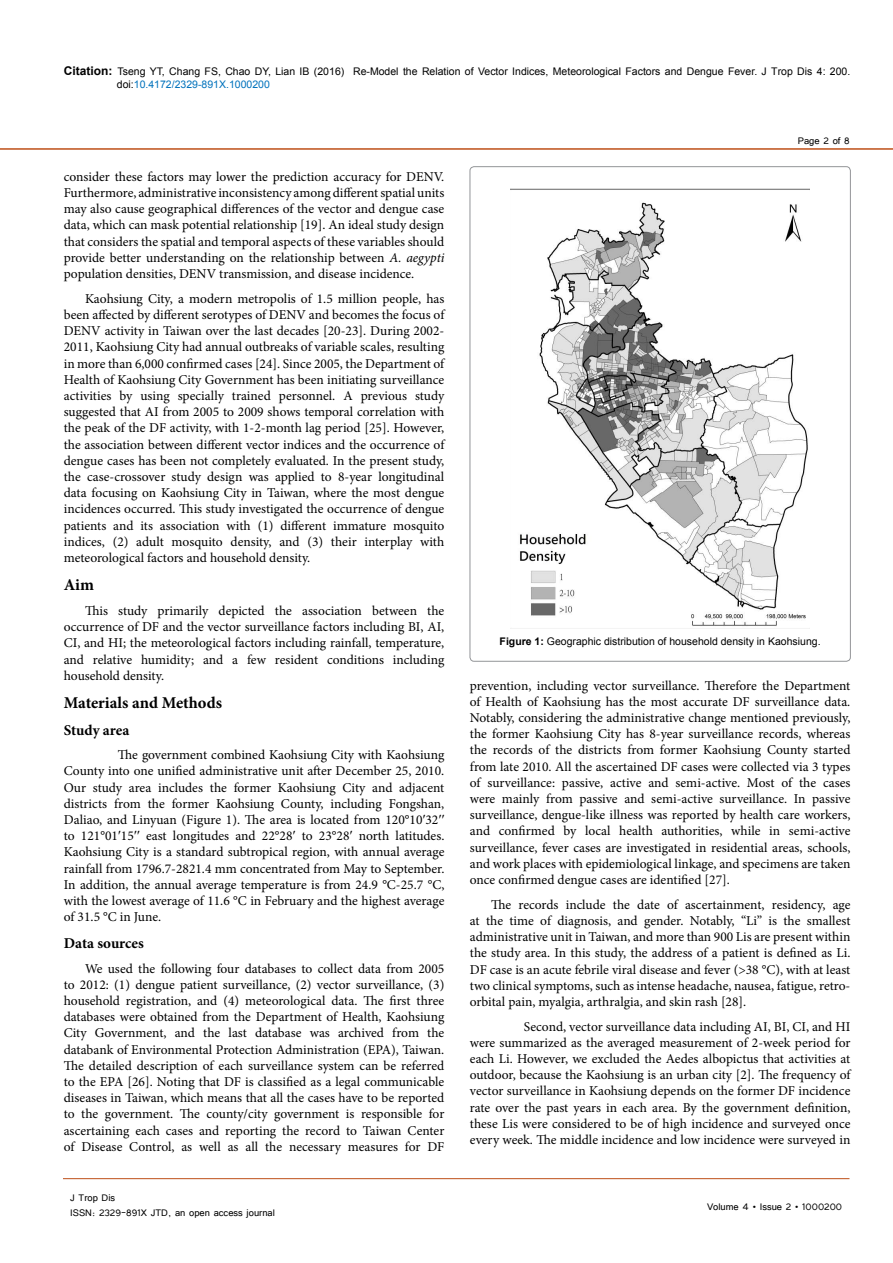
<style>
.page{position:relative;width:893px;height:1263px;background:#fff}
.page>*{position:absolute;margin:0;border:0;box-sizing:border-box;transform-origin:0 0}
.t1{font:700 16.5px "Minion Pro";color:#000}
.t2{font:700 15px "Minion Pro";color:#000}
.t3{font:13.5px/16.2px "Minion Pro";color:#000;text-align:justify}
.t4{font:12px/14.4px "Tunga";color:#000}
.t5{font:10.5px/12.6px "Arial";color:#000}
.s1{font-weight:700;font-size:12px}
.s2{color:#0072bc}
.s3{font-style:italic}
.s4{font-family:"Times New Roman"}
.s5{font-weight:700}
</style>
<div class="page">
<hr style="left:0;top:148px;width:893px;height:2px;background:#be4f18">
<hr style="left:63px;top:1178px;width:786px;height:1px;background:#be4f18">
<img style="left:510px;top:188px;width:300px;height:441px">
<p class="t5" style="left:117px;top:65px;width:735px;text-indent:-53px"><span class="s1">Citation:</span> Tseng YT, Chang FS, Chao DY, Lian IB (2016) Re-Model the Relation of Vector Indices, Meteorological Factors and Dengue Fever. J Trop Dis 4: 200. doi:<span class="s2">10.4172/2329-891X.1000200</span></p>
<p class="t3" style="left:64px;top:168px;width:382px">consider these factors may lower the prediction accuracy for DENV.<br>Furthermore, administrative inconsistency among different spatial units may also cause geographical differences of the vector and dengue case data, which can mask potential relationship [19]. An ideal study design that considers the spatial and temporal aspects of these variables should provide better understanding on the relationship between <span class="s3">A. aegypti </span>population densities, DENV transmission, and disease incidence.</p>
<p class="t3" style="left:64px;top:290px;width:382px;text-indent:21px">Kaohsiung City, a modern metropolis of 1.5 million people, has been affected by different serotypes of DENV and becomes the focus of DENV activity in Taiwan over the last decades [20-23]. During 2002- 2011, Kaohsiung City had annual outbreaks of variable scales, resulting in more than 6,000 confirmed cases [24]. Since 2005, the Department of Health of Kaohsiung City Government has been initiating surveillance activities by using specially trained personnel. A previous study suggested that AI from 2005 to 2009 shows temporal correlation with the peak of the DF activity, with 1-2-month lag period [25]. However, the association between different vector indices and the occurrence of dengue cases has been not completely evaluated. In the present study, the case-crossover study design was applied to 8-year longitudinal data focusing on Kaohsiung City in Taiwan, where the most dengue incidences occurred. This study investigated the occurrence of dengue patients and its association with (1) different immature mosquito indices, (2) adult mosquito density, and (3) their interplay with meteorological factors and household density.</p>
<p class="t1" style="left:64px;top:573px;width:32px">Aim</p>
<p class="t3" style="left:64px;top:603px;width:382px;text-indent:21px">This study primarily depicted the association between the occurrence of DF and the vector surveillance factors including BI, AI, CI, and HI; the meteorological factors including rainfall, temperature, and relative humidity; and a few resident conditions including household density.</p>
<p class="t1" style="left:64px;top:691px;width:160px">Materials and Methods</p>
<p class="t2" style="left:64px;top:719px;width:67px">Study area</p>
<p class="t3" style="left:64px;top:747px;width:382px;text-indent:54px">The government combined Kaohsiung City with Kaohsiung County into one unified administrative unit after December 25, 2010.<br>Our study area includes the former Kaohsiung City and adjacent districts from the former Kaohsiung County, including Fongshan, Daliao, and Linyuan (Figure 1). The area is located from 120°10<span class="s4">′</span>32<span class="s4">′′ </span>to 121°01<span class="s4">′</span>15<span class="s4">′′</span> east longitudes and 22°28<span class="s4">′</span> to 23°28<span class="s4">′</span> north latitudes.<br>Kaohsiung City is a standard subtropical region, with annual average rainfall from 1796.7-2821.4 mm concentrated from May to September.<br>In addition, the annual average temperature is from 24.9 °C-25.7 °C, with the lowest average of 11.6 °C in February and the highest average of 31.5 °C in June.</p>
<p class="t2" style="left:64px;top:932px;width:82px">Data sources</p>
<p class="t3" style="left:64px;top:960px;width:382px;text-indent:21px">We used the following four databases to collect data from 2005 to 2012: (1) dengue patient surveillance, (2) vector surveillance, (3) household registration, and (4) meteorological data. The first three databases were obtained from the Department of Health, Kaohsiung City Government, and the last database was archived from the databank of Environmental Protection Administration (EPA), Taiwan.<br>The detailed description of each surveillance system can be referred to the EPA [26]. Noting that DF is classified as a legal communicable diseases in Taiwan, which means that all the cases have to be reported to the government. The county/city government is responsible for ascertaining each cases and reporting the record to Taiwan Center of Disease Control, as well as all the necessary measures for DF</p>
<p class="t4" style="left:70px;top:1190px;width:206px">J Trop Dis<br>ISSN: 2329-891X JTD, an open access journal</p>
<p class="t4" style="left:798px;top:133px;width:54px">Page 2 of 8</p>
<p class="t5" style="left:500px;top:635px;width:322px"><span class="s5">Figure 1:</span> Geographic distribution of household density in Kaohsiung.</p>
<p class="t3" style="left:470px;top:677px;width:382px">prevention, including vector surveillance. Therefore the Department of Health of Kaohsiung has the most accurate DF surveillance data.<br>Notably, considering the administrative change mentioned previously, the former Kaohsiung City has 8-year surveillance records, whereas the records of the districts from former Kaohsiung County started from late 2010. All the ascertained DF cases were collected via 3 types of surveillance: passive, active and semi-active. Most of the cases were mainly from passive and semi-active surveillance. In passive surveillance, dengue-like illness was reported by health care workers, and confirmed by local health authorities, while in semi-active surveillance, fever cases are investigated in residential areas, schools, and work places with epidemiological linkage, and specimens are taken once confirmed dengue cases are identified [27].</p>
<p class="t3" style="left:470px;top:896px;width:382px;text-indent:21px">The records include the date of ascertainment, residency, age at the time of diagnosis, and gender. Notably, “Li” is the smallest administrative unit in Taiwan, and more than 900 Lis are present within the study area. In this study, the address of a patient is defined as Li.<br>DF case is an acute febrile viral disease and fever (&gt;38 °C), with at least two clinical symptoms, such as intense headache, nausea, fatigue, retro&shy;orbital pain, myalgia, arthralgia, and skin rash [28].</p>
<p class="t3" style="left:470px;top:1018px;width:382px;text-indent:54px">Second, vector surveillance data including AI, BI, CI, and HI were summarized as the averaged measurement of 2-week period for each Li. However, we excluded the Aedes albopictus that activities at outdoor, because the Kaohsiung is an urban city [2]. The frequency of vector surveillance in Kaohsiung depends on the former DF incidence rate over the past years in each area. By the government definition, these Lis were considered to be of high incidence and surveyed once every week. The middle incidence and low incidence were surveyed in</p>
<p class="t4" style="left:707px;top:1199px;width:137px">Volume 4 • Issue 2 • 1000200</p>
</div>
